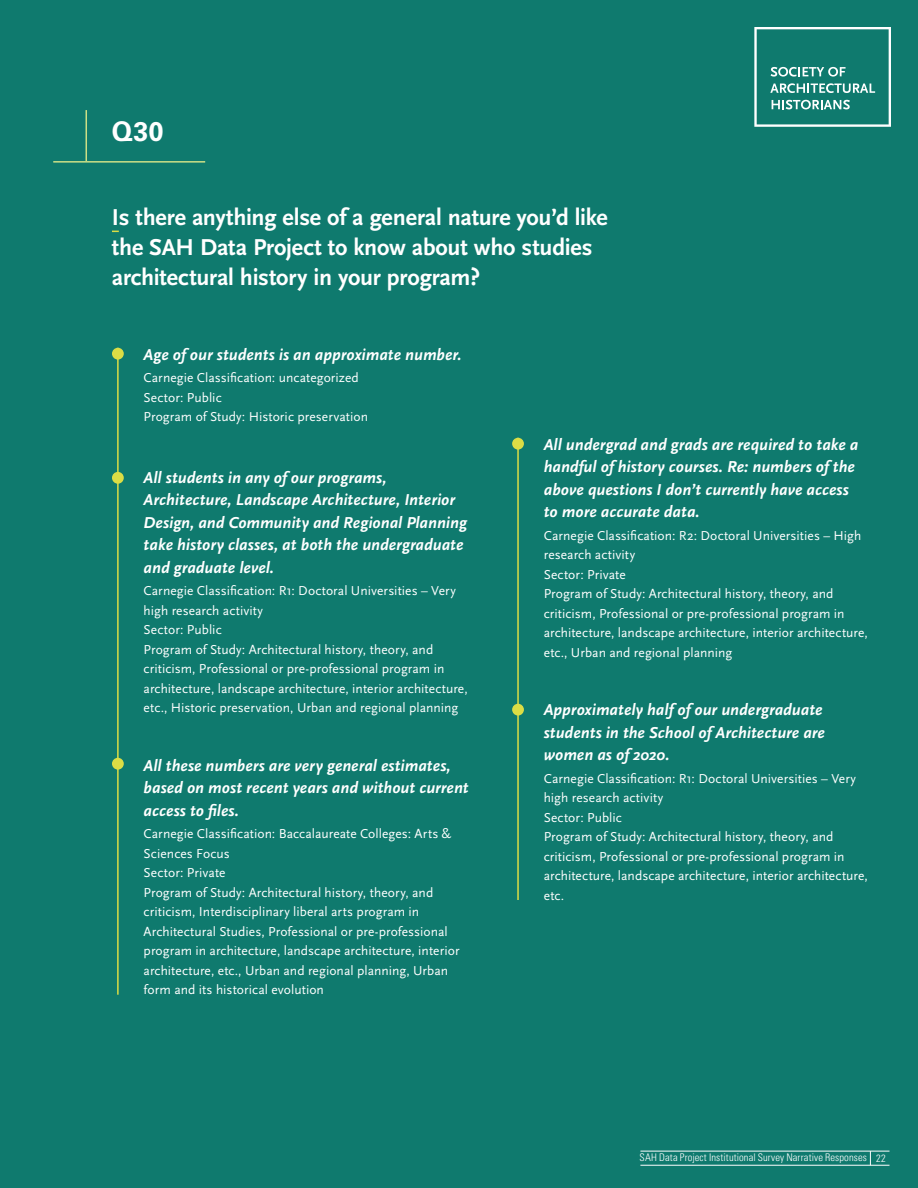
<style>
.page{position:relative;width:918px;height:1188px;background:#0f7a6e}
.page>*{position:absolute;margin:0;border:0;box-sizing:border-box;transform-origin:0 0}
.t1{font:700 27px "Univers LTCYR 65";color:#fff}
.t2{font:700 24px/30px "Scala Sans OT";letter-spacing:-.01em;color:#fff}
.t3{font:italic 700 16.5px/22.5px "Scala Sans OT";color:#fff}
.t4{font:13.5px/19.5px "Scala Sans OT";letter-spacing:.005em;color:#fff}
.t5{font:10.5px "Univers LTCYR 47 Light Cond";letter-spacing:.01em;color:#fff}
</style>
<div class="page">
<hr style="left:640px;top:1165px;width:249px;height:1px;background:#fff">
<hr style="left:640px;top:1151px;width:249px;height:1px;background:#fff">
<svg style="left:870px;top:1151px;width:1px;height:14px"></svg>
<svg style="left:754px;top:27px;width:137px;height:100px"></svg>
<hr style="left:53px;top:161px;width:152px;height:2px;background:#cde086">
<hr style="left:86px;top:110px;width:1px;height:51px;background:#cde086">
<hr style="left:117px;top:348px;width:2px;height:647px;background:#dbdd45">
<div style="left:112px;top:348px;width:12px;height:12px;background:#dbdd45;border-radius:50%"></div>
<div style="left:112px;top:472px;width:12px;height:12px;background:#dbdd45;border-radius:50%"></div>
<hr style="left:517px;top:438px;width:2px;height:462px;background:#dbdd45">
<div style="left:512px;top:438px;width:12px;height:12px;background:#dbdd45;border-radius:50%"></div>
<div style="left:512px;top:704px;width:12px;height:12px;background:#dbdd45;border-radius:50%"></div>
<div style="left:112px;top:758px;width:12px;height:12px;background:#dbdd45;border-radius:50%"></div>
<p class="t1" style="left:112px;top:112px;width:53px">Q30</p>
<p class="t2" style="left:112px;top:203px;width:497px">Is there anything else of a general nature you’d like the SAH Data Project to know about who studies architectural history in your program?</p>
<p class="t3" style="left:144px;top:344px;width:320px">Age of our students is an approximate number.</p>
<p class="t4" style="left:144px;top:369px;width:226px">Carnegie Classification: uncategorized<br>Sector: Public<br>Program of Study: Historic preservation</p>
<p class="t3" style="left:144px;top:467px;width:325px">All students in any of our programs, Architecture, Landscape Architecture, Interior Design, and Community and Regional Planning take history classes, at both the undergraduate and graduate level.</p>
<p class="t4" style="left:144px;top:582px;width:326px">Carnegie Classification: R1: Doctoral Universities – Very high research activity<br>Sector: Public<br>Program of Study: Architectural history, theory, and criticism, Professional or pre-professional program in architecture, landscape architecture, interior architecture, etc., Historic preservation, Urban and regional planning</p>
<p class="t3" style="left:144px;top:755px;width:327px">All these numbers are very general estimates, based on most recent years and without current access to files.</p>
<p class="t4" style="left:144px;top:825px;width:317px">Carnegie Classification: Baccalaureate Colleges: Arts &amp; Sciences Focus<br>Sector: Private<br>Program of Study: Architectural history, theory, and criticism, Interdisciplinary liberal arts program in Architectural Studies, Professional or pre-professional program in architecture, landscape architecture, interior architecture, etc., Urban and regional planning, Urban form and its historical evolution</p>
<p class="t3" style="left:544px;top:434px;width:316px">All undergrad and grads are required to take a handful of history courses. Re: numbers of the above questions I don’t currently have access to more accurate data.</p>
<p class="t4" style="left:544px;top:526px;width:326px">Carnegie Classification: R2: Doctoral Universities – High research activity<br>Sector: Private<br>Program of Study: Architectural history, theory, and criticism, Professional or pre-professional program in architecture, landscape architecture, interior architecture, etc., Urban and regional planning</p>
<p class="t3" style="left:544px;top:699px;width:283px">Approximately half of our undergraduate students in the School of Architecture are women as of 2020.</p>
<p class="t4" style="left:544px;top:769px;width:326px">Carnegie Classification: R1: Doctoral Universities – Very high research activity<br>Sector: Public<br>Program of Study: Architectural history, theory, and criticism, Professional or pre-professional program in architecture, landscape architecture, interior architecture, etc.</p>
<p class="t5" style="left:640px;top:1151px;width:248px">SAH Data Project Institutional Survey Narrative Responses 22</p>
</div>
